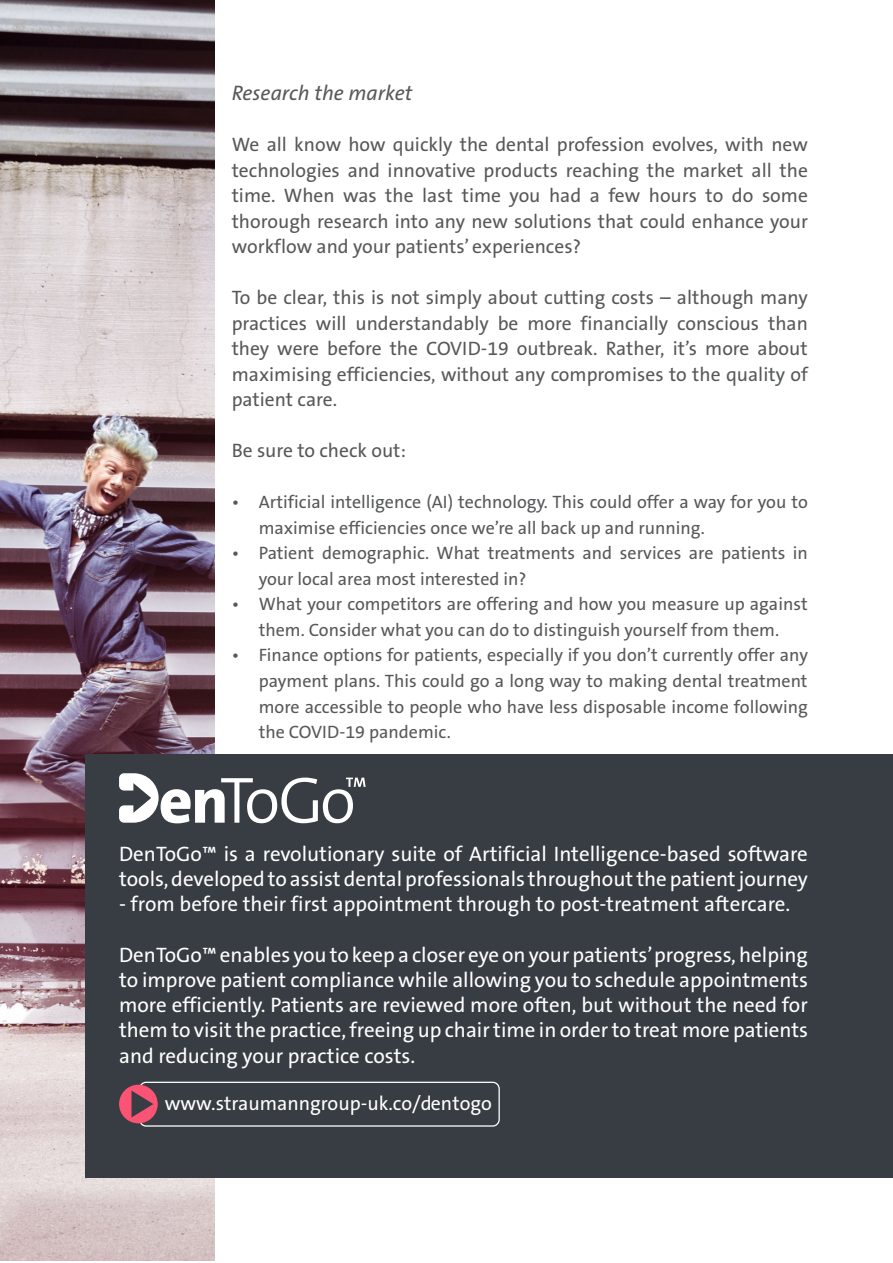
<style>
.page{position:relative;width:893px;height:1263px;background:#fff}
.page>*{position:absolute;margin:0;border:0;box-sizing:border-box;transform-origin:0 0}
.t1{font:21px/25.2px "The Sans B5 Plain";color:#fff}
.t2{font:italic 21px "The Sans B5 Plain";color:#57585a}
.t3{font:19.8px "The Sans B5 Plain";color:#fff}
.t4{font:19.5px/25.5px "The Sans B5 Plain";color:#57585a;text-align:justify}
.t5{font:18px/25.5px "The Sans B5 Plain";color:#57585a}
</style>
<div class="page">
<img style="left:0;top:0;width:214px;height:1261px">
<div style="left:85px;top:755px;width:808px;height:423px;background:#373d42"></div>
<svg style="left:119px;top:773px;width:247px;height:50px"></svg>
<svg style="left:119px;top:1081px;width:381px;height:46px"></svg>
<p class="t2" style="left:232px;top:82px;width:182px">Research the market</p>
<p class="t4" style="left:232px;top:133px;width:578px">We all know how quickly the dental profession evolves, with new technologies and innovative products reaching the market all the time. When was the last time you had a few hours to do some thorough research into any new solutions that could enhance your workflow and your patients’ experiences?</p>
<p class="t4" style="left:232px;top:286px;width:578px">To be clear, this is not simply about cutting costs – although many practices will understandably be more financially conscious than they were before the COVID-19 outbreak. Rather, it’s more about maximising efficiencies, without any compromises to the quality of patient care.</p>
<p class="t4" style="left:232px;top:439px;width:176px">Be sure to check out:</p>
<p class="t5" style="left:259px;top:490px;width:551px;text-indent:-27px">• Artificial intelligence (AI) technology. This could offer a way for you to maximise efficiencies once we’re all back up and running.</p>
<p class="t5" style="left:259px;top:541px;width:551px;text-indent:-27px">• Patient demographic. What treatments and services are patients in your local area most interested in?</p>
<p class="t5" style="left:232px;top:592px;width:577px;text-align:center">• What your competitors are offering and how you measure up against them. Consider what you can do to distinguish yourself from them.</p>
<p class="t5" style="left:259px;top:643px;width:551px;text-align:justify;text-indent:-27px">• Finance options for patients, especially if you don’t currently offer any payment plans. This could go a long way to making dental treatment more accessible to people who have less disposable income following the COVID-19 pandemic.</p>
<p class="t1" style="left:119px;top:842px;width:690px">DenToGo™ is a revolutionary suite of Artificial Intelligence-based software tools, developed to assist dental professionals throughout the patient journey</p>
<p class="t1" style="left:119px;top:892px;width:673px">- from before their first appointment through to post-treatment aftercare.</p>
<p class="t1" style="left:119px;top:943px;width:690px;text-align:justify">DenToGo™ enables you to keep a closer eye on your patients’ progress, helping to improve patient compliance while allowing you to schedule appointments more efficiently. Patients are reviewed more often, but without the need for them to visit the practice, freeing up chair time in order to treat more patients and reducing your practice costs.</p>
<p class="t3" style="left:165px;top:1093px;width:329px">www.straumanngroup-uk.co/dentogo</p>
</div>
